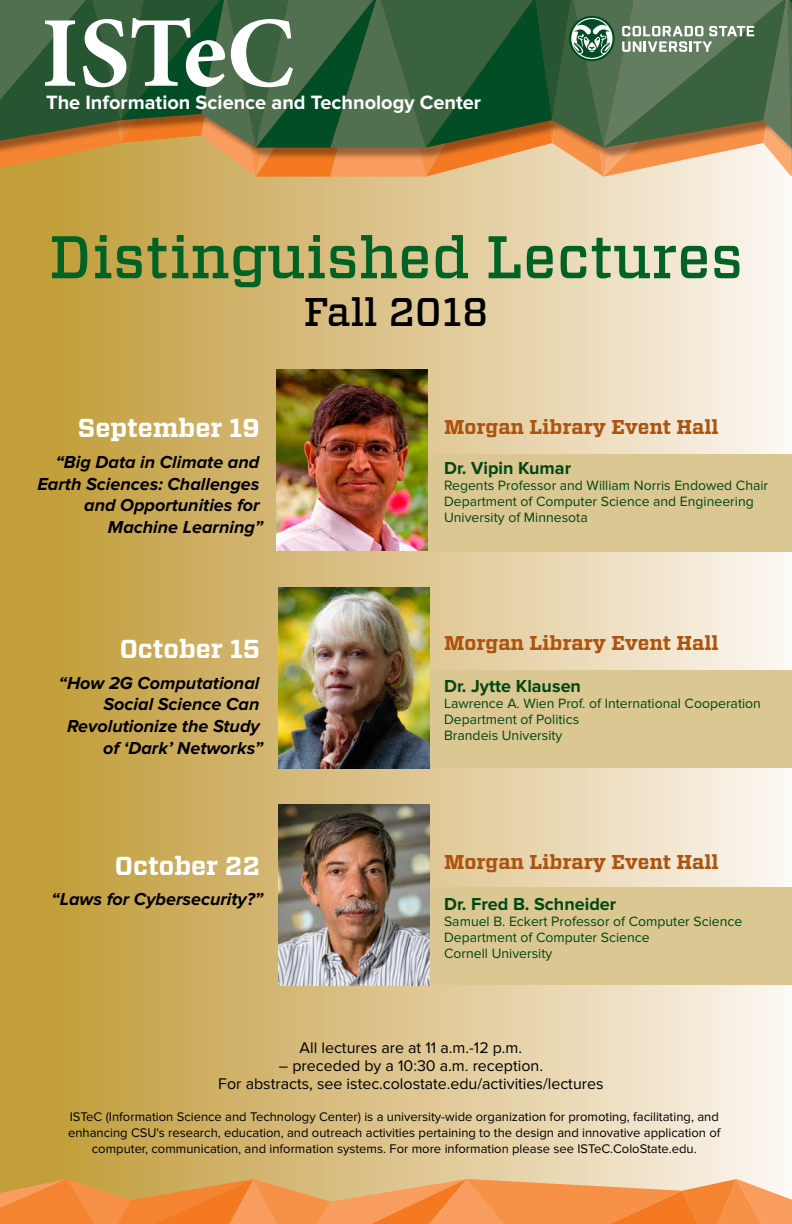
<style>
.page{position:relative;width:792px;height:1224px;background:#fff}
.page>*{position:absolute;margin:0;border:0;box-sizing:border-box;transform-origin:0 0}
.t1{font:500 60px "Vitesse";color:#006225}
.t2{font:500 40px "Vitesse";color:#000}
.t3{font:700 26px "Vitesse";color:#fff}
.t4{font:700 20px "Vitesse";color:#ab5410}
.t5{font:700 20px "Proxima Nova";color:#fff}
.t6{font:italic 700 18px/21.6px "Proxima Nova";color:#000;text-align:right}
.t7{font:700 18px "Proxima Nova";color:#004712}
.t8{font:16px/18px "Proxima Nova";color:#000;text-align:center}
.t9{font:14px/16px "Proxima Nova";color:#004712}
.t10{font:13px/16px "Proxima Nova";color:#000;text-align:center}
</style>
<div class="page">
<div style="left:0;top:0;width:792px;height:1224px;background:linear-gradient(to right,#be972f,#fcf5ef)"></div>
<svg style="left:0;top:1179px;width:792px;height:45px;background:#f0974f"></svg>
<svg style="left:0;top:0;width:792px;height:177px;background:#6a7850"></svg>
<div style="left:428px;top:454px;width:364px;height:98px;background:#dac792"></div>
<div style="left:428px;top:670px;width:364px;height:98px;background:#dac792"></div>
<div style="left:428px;top:887px;width:364px;height:98px;background:#dac792"></div>
<img style="left:277px;top:370px;width:151px;height:181px">
<img style="left:278px;top:588px;width:152px;height:181px">
<img style="left:278px;top:804px;width:152px;height:181px">
<h3 class="t5" style="left:46px;top:91px;width:437px">The Information Science and Technology Center</h3>
<h1 class="t1" style="left:49px;top:218px;width:696px">Distinguished Lectures</h1>
<h2 class="t2" style="left:304px;top:286px;width:186px">Fall 2018</h2>
<h3 class="t3" style="left:78px;top:411px;width:184px">September 19</h3>
<h3 class="t6" style="left:37px;top:452px;width:227px">“Big Data in Climate and<br>Earth Sciences: Challenges and Opportunities for<br>Machine Learning”</h3>
<h3 class="t3" style="left:120px;top:632px;width:142px">October 15</h3>
<h3 class="t6" style="left:59px;top:672px;width:206px">“How 2G Computational<br>Social Science Can<br>Revolutionize the Study of ‘Dark’ Networks”</h3>
<h3 class="t3" style="left:115px;top:848px;width:146px">October 22</h3>
<h3 class="t6" style="left:52px;top:889px;width:213px">“Laws for Cybersecurity?”</h3>
<h3 class="t4" style="left:444px;top:414px;width:276px">Morgan Library Event Hall</h3>
<h3 class="t7" style="left:444px;top:458px;width:129px">Dr. Vipin Kumar</h3>
<p class="t9" style="left:444px;top:478px;width:326px">Regents Professor and William Norris Endowed Chair<br>Department of Computer Science and Engineering<br>University of Minnesota</p>
<h3 class="t4" style="left:444px;top:630px;width:276px">Morgan Library Event Hall</h3>
<h3 class="t7" style="left:444px;top:676px;width:138px">Dr. Jytte Klausen</h3>
<p class="t9" style="left:444px;top:695px;width:318px">Lawrence A. Wien Prof. of International Cooperation<br>Department of Politics<br>Brandeis University</p>
<h3 class="t4" style="left:444px;top:849px;width:276px">Morgan Library Event Hall</h3>
<h3 class="t7" style="left:444px;top:893px;width:174px">Dr. Fred B. Schneider</h3>
<p class="t9" style="left:444px;top:913px;width:300px">Samuel B. Eckert Professor of Computer Science<br>Department of Computer Science<br>Cornell University</p>
<p class="t8" style="left:300px;top:1039px;width:224px">All lectures are at 11 a.m.-12 p.m.</p>
<p class="t8" style="left:218px;top:1057px;width:387px">– preceded by a 10:30 a.m. reception.<br>For abstracts, see istec.colostate.edu/activities/lectures</p>
<p class="t10" style="left:68px;top:1109px;width:654px">ISTeC (Information Science and Technology Center) is a university-wide organization for promoting, facilitating, and enhancing CSU's research, education, and outreach activities pertaining to the design and innovative application of computer, communication, and information systems. For more information please see ISTeC.ColoState.edu.</p>
</div>
